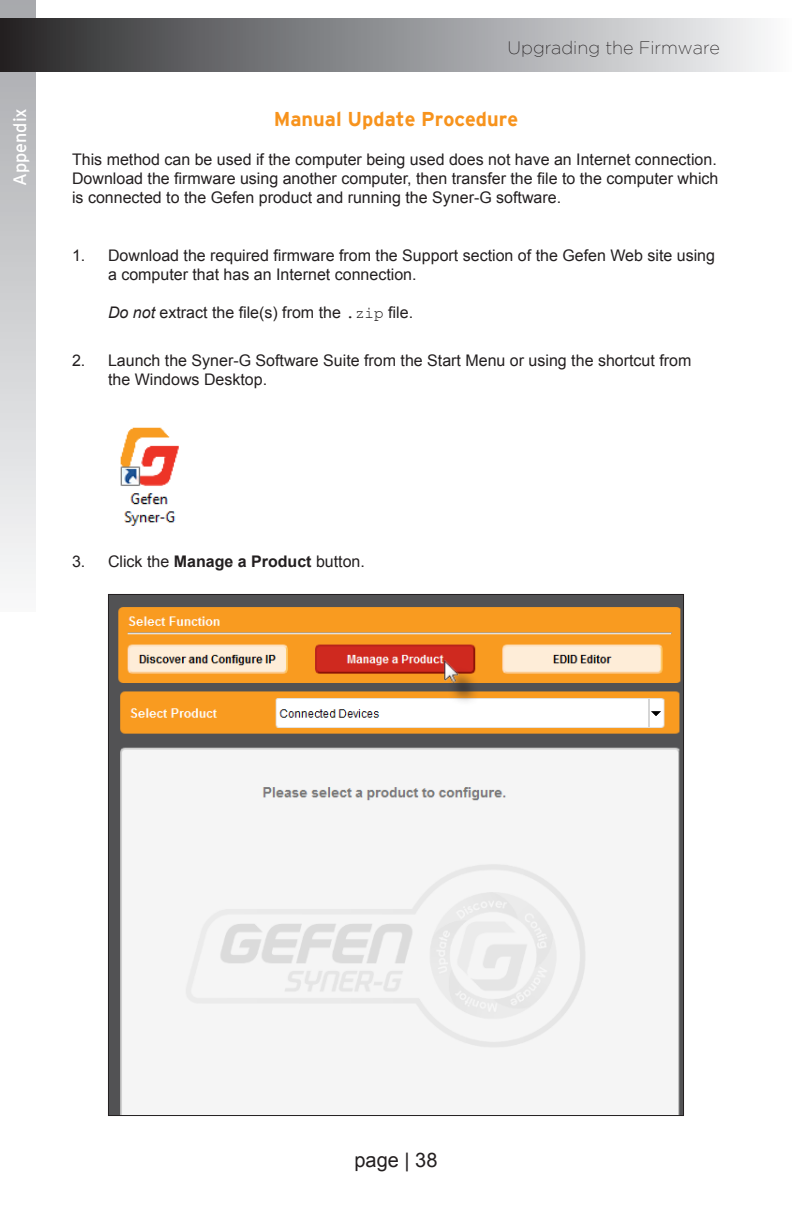
<style>
.page{position:relative;width:792px;height:1224px;background:#fff}
.page>*{position:absolute;margin:0;border:0;box-sizing:border-box;transform-origin:0 0}
.Section_Header{font:700 20px "Interstate";color:#f7931d}
.t1{font:20px "Arial";color:#231f20}
.Page_Title_Continued{font:200 18px "Gotham";color:#231f20}
.Page_Chapter_Title{font:18px "Interstate";color:#fff}
.General_Text{font:16px/19.2px "Arial";color:#231f20}
.s1{font-style:italic}
.s2{font-family:"Courier New"}
.s3{font-weight:700}
</style>
<div class="page">
<img style="left:120px;top:427px;width:59px;height:99px">
<div style="left:1px;top:1px;width:34px;height:610px;background:linear-gradient(to bottom,#a7a8ac,#f7f8f9)"></div>
<div style="left:0;top:0;width:36px;height:612px;border:2px solid #fff"></div>
<div style="left:1px;top:19px;width:790px;height:52px;background:linear-gradient(to right,#2a2a2c,#fafcfe)"></div>
<div style="left:0;top:18px;width:792px;height:54px;border:2px solid #fff"></div>
<img style="left:110px;top:596px;width:572px;height:518px">
<div style="left:447px;top:665px;width:35px;height:41px;background:#231f20;opacity:.75"></div>
<img style="left:425px;top:654px;width:50px;height:42px">
<p class="Page_Chapter_Title" style="left:10px;top:186px;width:80px;rotate:-90deg">Appendix</p>
<p class="Page_Title_Continued" style="left:508px;top:38px;width:214px">Upgrading the Firmware</p>
<p class="Section_Header" style="left:274px;top:108px;width:246px">Manual Update Procedure</p>
<p class="General_Text" style="left:72px;top:150px;width:648px;text-align:justify">This method can be used if the computer being used does not have an Internet connection.<br>Download the firmware using another computer, then transfer the file to the computer which is connected to the Gefen product and running the Syner-G software.</p>
<p class="General_Text" style="left:108px;top:246px;width:609px;text-indent:-36px">1. Download the required firmware from the Support section of the Gefen Web site using a computer that has an Internet connection.</p>
<p class="General_Text" style="left:108px;top:303px;width:307px"><span class="s1">Do not</span> extract the file(s) from the <span class="s2">.zip</span> file.</p>
<p class="General_Text" style="left:108px;top:351px;width:585px;text-indent:-36px">2. Launch the Syner-G Software Suite from the Start Menu or using the shortcut from the Windows Desktop.</p>
<p class="General_Text" style="left:72px;top:552px;width:294px">3. Click the <span class="s3">Manage a Product</span> button.</p>
<p class="t1" style="left:354px;top:1146px;width:85px">page | 38</p>
</div>
